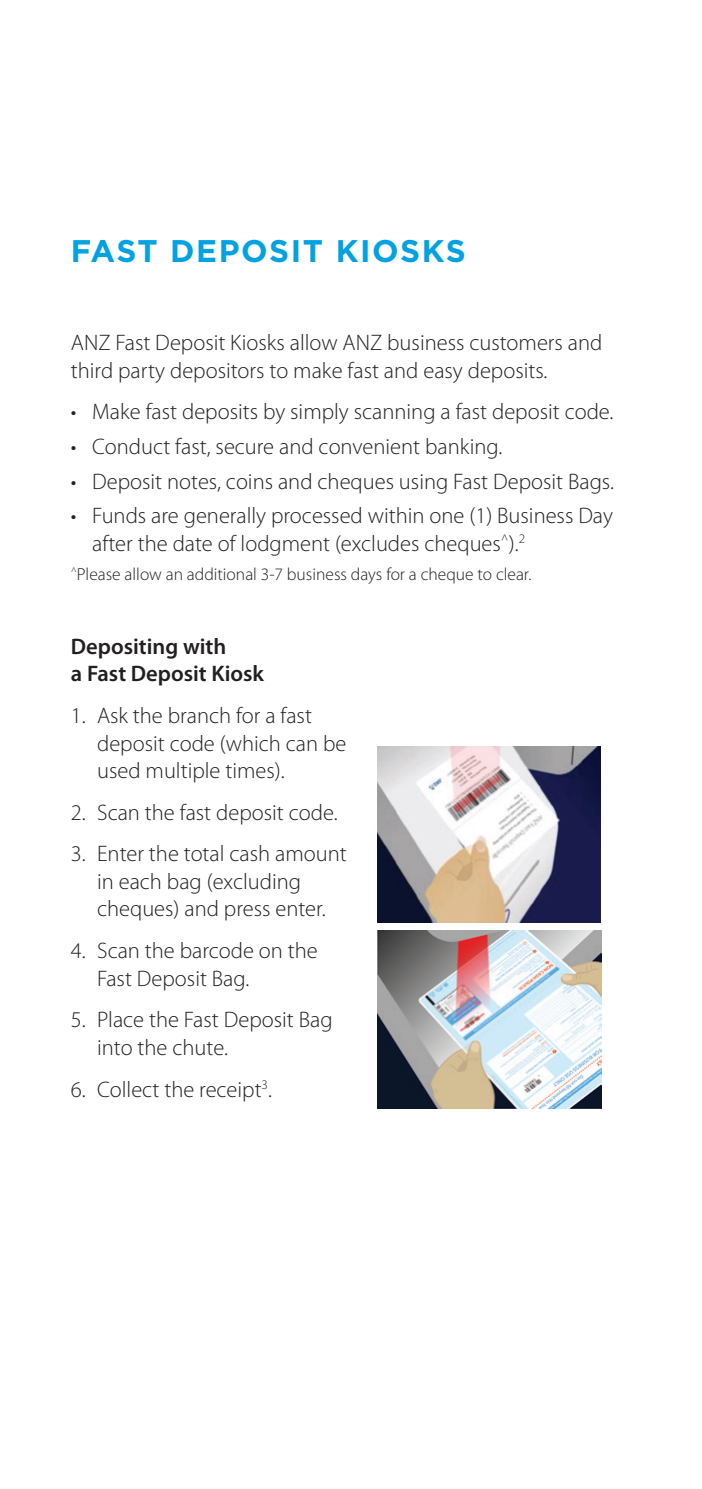
<style>
.page{position:relative;width:702px;height:1489px;background:#fff}
.page>*{position:absolute;margin:0;border:0;box-sizing:border-box;transform-origin:0 0}
.t1{font:700 31.25px "Gotham";letter-spacing:.05em;color:#00a2e1}
.t2{font:300 22.5px/27.5px "Myriad Pro";color:#231f20}
.t3{font:600 22.5px/27.5px "Myriad Pro";color:#231f20}
.t4{font:300 17.5px "Myriad Pro";color:#231f20}
</style>
<div class="page">
<img style="left:377px;top:746px;width:224px;height:176px">
<img style="left:377px;top:930px;width:224px;height:177px">
<h1 class="t1" style="left:71px;top:230px;width:396px">FAST DEPOSIT KIOSKS</h1>
<p class="t2" style="left:71px;top:329px;width:533px">ANZ Fast Deposit Kiosks allow ANZ business customers and third party depositors to make fast and easy deposits.</p>
<p class="t2" style="left:71px;top:398px;width:544px">• Make fast deposits by simply scanning a fast deposit code.</p>
<p class="t2" style="left:71px;top:433px;width:433px">• Conduct fast, secure and convenient banking.</p>
<p class="t2" style="left:71px;top:467px;width:544px">• Deposit notes, coins and cheques using Fast Deposit Bags.</p>
<p class="t2" style="left:92px;top:502px;width:522px;text-indent:-21px">• Funds are generally processed within one (1) Business Day after the date of lodgment (excludes cheques<sup>^</sup>).<sup>2</sup></p>
<p class="t4" style="left:71px;top:565px;width:462px"><sup>^</sup>Please allow an additional 3-7 business days for a cheque to clear.</p>
<p class="t3" style="left:71px;top:632px;width:194px">Depositing with<br>a Fast Deposit Kiosk</p>
<p class="t2" style="left:97px;top:702px;width:251px;text-indent:-26px">1. Ask the branch for a fast deposit code (which can be used multiple times).</p>
<p class="t2" style="left:71px;top:798px;width:268px">2. Scan the fast deposit code.</p>
<p class="t2" style="left:97px;top:840px;width:251px;text-indent:-26px">3. Enter the total cash amount in each bag (excluding cheques) and press enter.</p>
<p class="t2" style="left:97px;top:937px;width:222px;text-indent:-26px">4. Scan the barcode on the<br>Fast Deposit Bag.</p>
<p class="t2" style="left:97px;top:1006px;width:237px;text-indent:-26px">5. Place the Fast Deposit Bag into the chute.</p>
<p class="t2" style="left:71px;top:1075px;width:202px">6. Collect the receipt<sup>3</sup>.</p>
</div>
